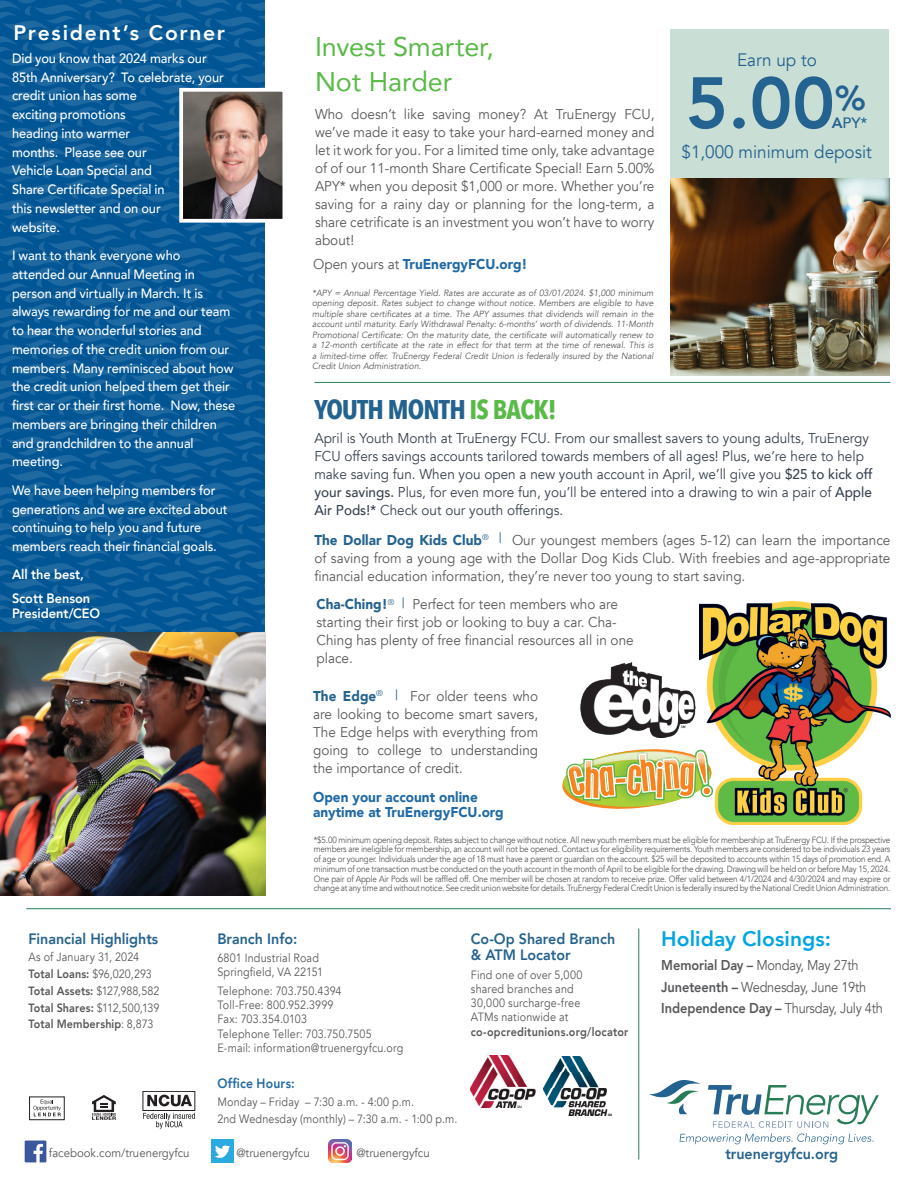
<style>
.page{position:relative;width:918px;height:1188px;background:#fff}
.page>*{position:absolute;margin:0;border:0;box-sizing:border-box;transform-origin:0 0}
.t1{font:800 72px "Avenir";color:#24628f}
.Main_First_Headline{font:27px "Avenir";letter-spacing:-.005em;color:#59ba47}
.t2{font:700 27px "Avenir Next Condensed";letter-spacing:-.03em;color:#24628f}
.t3{font:800 21px "Avenir";letter-spacing:.085em;color:#fff}
.Headline{font:800 21px "Avenir";letter-spacing:.005em;color:#00a5e3}
.t4{font:18px "Avenir";color:#24628f;scale:.95 1}
.Subhead{font:800 15px/16.5px "Avenir";color:#24628f;scale:.95 1}
.t5{font:500 15px "Avenir";color:#24628f}
.Body{font:14.25px/18px "Avenir";color:#57585a;text-align:justify;scale:.95 1}
.Body-2{font:14.25px/18px "Avenir";color:#38424f;scale:.95 1}
.Body-3{font:900 14.25px "Avenir";color:#216aa5;scale:.95 1}
.Body-4{font:14.25px "Avenir";letter-spacing:-.02em;color:#57585a;scale:.9 1}
.Body-5{font:800 14.25px "Avenir";letter-spacing:-.005em;color:#57585a;scale:.9 1}
.t6{font:500 13.5px/18.8px "Avenir";letter-spacing:-.005em;color:#fff;scale:.95 1}
.t7{font:800 13.5px "Avenir";letter-spacing:-.005em;color:#fff;scale:.95 1}
.t8{font:800 13.5px "Avenir";letter-spacing:.02em;color:#216aa5;scale:.9 1}
.Body-6{font:12px/14.2px "Avenir";letter-spacing:.015em;color:#57585a;scale:.9 1}
.Body-7{font:800 12px "Avenir";letter-spacing:.01em;color:#57585a;scale:.9 1}
.Body-8{font:12px "Avenir";letter-spacing:.015em;color:#57585a;scale:.95 1}
.disclosure{font:9px/9.8px "Avenir";letter-spacing:-.02em;color:#57585a;text-align:justify;scale:.9 1}
.Body-9{font:italic 9px/10.5px "Avenir";color:#57585a;text-align:justify;scale:.95 1}
.s1{font-weight:400;color:#57585a}
.s2{font-weight:800}
.s3{color:#59ba47}
.s4{font-weight:500}
.s5{font-weight:900;color:#24628f}
.s6{color:#24628f}
.s7{font-weight:400}
</style>
<div class="page">
<div style="left:671px;top:29px;width:218px;height:347px;background:#c9ded5"></div>
<img style="left:0;top:0;width:266px;height:896px">
<img style="left:24px;top:1140px;width:23px;height:23px">
<img style="left:211px;top:1140px;width:23px;height:22px">
<img style="left:329px;top:1140px;width:22px;height:22px">
<img style="left:471px;top:1056px;width:65px;height:52px">
<img style="left:544px;top:1056px;width:68px;height:59px">
<hr style="left:638px;top:929px;width:1px;height:231px;background:#287d57">
<hr style="left:314px;top:382px;width:576px;height:1px;background:#287d57">
<hr style="left:26px;top:908px;width:865px;height:1px;background:#287d57">
<svg style="left:92px;top:1095px;width:24px;height:25px"></svg>
<div style="left:29px;top:1097px;width:35px;height:23px;border:1px solid #231f20"></div>
<svg style="left:33px;top:1100px;width:28px;height:16px"></svg>
<svg style="left:147px;top:1095px;width:45px;height:11px"></svg>
<div style="left:143px;top:1091px;width:52px;height:20px;border:1px solid #231f20"></div>
<svg style="left:143px;top:1113px;width:52px;height:16px"></svg>
<img style="left:184px;top:93px;width:97px;height:125px">
<div style="left:179px;top:88px;width:107px;height:135px;border:4px solid #fff"></div>
<svg style="left:649px;top:1080px;width:230px;height:64px"></svg>
<img style="left:700px;top:601px;width:192px;height:224px">
<svg style="left:562px;top:749px;width:151px;height:63px"></svg>
<img style="left:695px;top:757px;width:14px;height:21px">
<img style="left:697px;top:753px;width:9px;height:23px">
<img style="left:580px;top:663px;width:115px;height:74px">
<img style="left:671px;top:178px;width:218px;height:198px">
<p class="t3" style="left:14px;top:16px;width:213px">President’s Corner</p>
<p class="t6" style="left:12px;top:48px;width:225px">Did you know that 2024 marks our<br>85th Anniversary? To celebrate, your credit union has some<br>exciting promotions<br>heading into warmer<br>months. Please see our<br>Vehicle Loan Special and<br>Share Certificate Special in<br>this newsletter and on our<br>website.</p>
<p class="t6" style="left:12px;top:245px;width:237px">I want to thank everyone who attended our Annual Meeting in person and virtually in March. It is always rewarding for me and our team to hear the wonderful stories and memories of the credit union from our members. Many reminisced about how the credit union helped them get their first car or their first home. Now, these members are bringing their children and grandchildren to the annual meeting.</p>
<p class="t6" style="left:12px;top:480px;width:229px">We have been helping members for generations and we are excited about continuing to help you and future members reach their financial goals.</p>
<p class="t7" style="left:12px;top:564px;width:77px">All the best,</p>
<p class="t7" style="left:12px;top:588px;width:84px">Scott Benson</p>
<p class="t7" style="left:12px;top:602px;width:94px">President/CEO</p>
<p class="Main_First_Headline" style="left:315px;top:25px;width:181px">Invest Smarter,</p>
<p class="Main_First_Headline" style="left:315px;top:60px;width:139px">Not Harder</p>
<p class="Body" style="left:315px;top:106px;width:359px">Who doesn’t like saving money? At TruEnergy FCU, we’ve made it easy to take your hard-earned money and let it work for you. For a limited time only, take advantage of of our 11-month Share Certificate Special! Earn 5.00% APY* when you deposit $1,000 or more. Whether you’re saving for a rainy day or planning for the long-term, a share cetrificate is an investment you won’t have to worry about!</p>
<p class="Body-3" style="left:313px;top:252px;width:227px"><span class="s1">Open yours at</span> TruEnergyFCU.org!</p>
<p class="Body-9" style="left:312px;top:287px;width:361px">*APY = Annual Percentage Yield. Rates are accurate as of 03/01/2024. $1,000 minimum opening deposit. Rates subject to change without notice. Members are eligible to have multiple share certificates at a time. The APY assumes that dividends will remain in the account until maturity. Early Withdrawal Penalty: 6-months’ worth of dividends. 11-Month Promotional Certificate: On the maturity date, the certificate will automatically renew to a 12-month certificate at the rate in effect for that term at the time of renewal. This is a limited-time offer. TruEnergy Federal Credit Union is federally insured by the National Credit Union Administration.</p>
<p class="t4" style="left:737px;top:49px;width:85px">Earn up to</p>
<p class="t1" style="left:686px;top:47px;width:182px">5.00<sup>%</sup></p>
<p class="t5" style="left:832px;top:110px;width:37px"><span class="s2">A</span>PY*</p>
<p class="t4" style="left:682px;top:142px;width:202px">$1,000 minimum deposit</p>
<p class="t2" style="left:314px;top:393px;width:244px">YOUTH MONTH <span class="s3">IS BACK!</span></p>
<p class="Body-2" style="left:314px;top:429px;width:589px">April is Youth Month at TruEnergy FCU. From our smallest savers to young adults, TruEnergy FCU offers savings accounts tarilored towards members of all ages! Plus, we’re here to help make saving fun. When you open a new youth account in April, we’ll give you <span class="s4">$25 to kick off your savings.</span> Plus, for even more fun, you’ll be entered into a drawing to win a pair of <span class="s4">Apple Air Pods!*</span> Check out our youth offerings.</p>
<p class="Body" style="left:314px;top:531px;width:608px"><span class="s5">The Dollar Dog Kids Club</span><sup>®</sup> <span class="s6">|</span> Our youngest members (ages 5-12) can learn the importance of saving from a young age with the Dollar Dog Kids Club. With freebies and age-appropriate financial education information, they’re never too young to start saving.</p>
<p class="Body" style="left:317px;top:596px;width:335px;text-align:left"><span class="s5">Cha-Ching!</span><sup>®</sup> <span class="s6">|</span> Perfect for teen members who are starting their first job or looking to buy a car. Cha-Ching has plenty of free financial resources all in one place.</p>
<p class="Body" style="left:313px;top:687px;width:238px"><span class="s5">The Edge</span><sup>®</sup> <span class="s6">|</span> For older teens who are looking to become smart savers, The Edge helps with everything from going to college to understanding the importance of credit.</p>
<p class="Body-3" style="left:313px;top:784px;width:175px">Open your account online</p>
<p class="Body-3" style="left:313px;top:800px;width:202px">anytime at TruEnergyFCU.org</p>
<p class="disclosure" style="left:314px;top:835px;width:642px">*$5.00 minimum opening deposit. Rates subject to change without notice. All new youth members must be eligible for membership at TruEnergy FCU. If the prospective members are ineligible for membership, an account will not be opened. Contact us for eligibility requirements. Youth members are considered to be individuals 23 years of age or younger. Individuals under the age of 18 must have a parent or guardian on the account. $25 will be deposited to accounts within 15 days of promotion end. A minimum of one transaction must be conducted on the youth account in the month of April to be eligible for the drawing. Drawing will be held on or before May 15, 2024.<br>One pair of Apple Air Pods will be raffled off. One member will be chosen at random to receive prize. Offer valid between 4/1/2024 and 4/30/2024 and may expire or change at any time and without notice. See credit union website for details. TruEnergy Federal Credit Union is federally insured by the National Credit Union Administration.</p>
<p class="Subhead" style="left:28px;top:930px;width:138px">Financial Highlights</p>
<p class="Body-6" style="left:28px;top:950px;width:125px">As of January 31, 2024</p>
<p class="Body-7" style="left:28px;top:965px;width:139px">Total Loans: <span class="s7">$96,020,293</span></p>
<p class="Body-7" style="left:28px;top:981px;width:147px">Total Assets: <span class="s7">$127,988,582</span></p>
<p class="Body-7" style="left:28px;top:998px;width:147px">Total Shares: <span class="s7">$112,500,139</span></p>
<p class="Body-7" style="left:28px;top:1015px;width:140px">Total Membership<span class="s7">: 8,873</span></p>
<p class="Subhead" style="left:217px;top:930px;width:86px">Branch Info:</p>
<p class="Body-6" style="left:217px;top:951px;width:119px">6801 Industrial Road<br>Springfield, VA 22151</p>
<p class="Body-6" style="left:217px;top:984px;width:208px">Telephone: 703.750.4394<br>Toll-Free: 800.952.3999<br>Fax: 703.354.0103<br>Telephone Teller: 703.750.7505<br>E-mail: information@truenergyfcu.org</p>
<p class="t8" style="left:217px;top:1073px;width:87px">Office Hours:</p>
<p class="Body-6" style="left:217px;top:1095px;width:220px">Monday – Friday – 7:30 a.m. - 4:00 p.m.</p>
<p class="Body-6" style="left:217px;top:1112px;width:268px">2nd Wednesday (monthly) – 7:30 a.m. - 1:00 p.m.</p>
<p class="Body-8" style="left:49px;top:1146px;width:150px">facebook.com/truenergyfcu</p>
<p class="Body-8" style="left:236px;top:1146px;width:79px">@truenergyfcu</p>
<p class="Body-8" style="left:356px;top:1146px;width:79px">@truenergyfcu</p>
<p class="Subhead" style="left:471px;top:930px;width:153px">Co-Op Shared Branch &amp; ATM Locator</p>
<p class="Body-6" style="left:471px;top:968px;width:177px">Find one of over 5,000<br>shared branches and<br>30,000 surcharge-free<br>ATMs nationwide at <span class="s2">co-opcreditunions.org/locator</span></p>
<p class="Headline" style="left:661px;top:922px;width:171px">Holiday Closings:</p>
<p class="Body-4" style="left:661px;top:957px;width:221px"><span class="s2">Memorial Day –</span> Monday, May 27th</p>
<p class="Body-4" style="left:661px;top:978px;width:229px"><span class="s2">Juneteenth –</span> Wednesday, June 19th</p>
<p class="Body-5" style="left:661px;top:997px;width:248px">Independence Day – <span class="s7">Thursday, July 4th</span></p>
<p class="Subhead" style="left:725px;top:1146px;width:120px">truenergyfcu.org</p>
</div>
